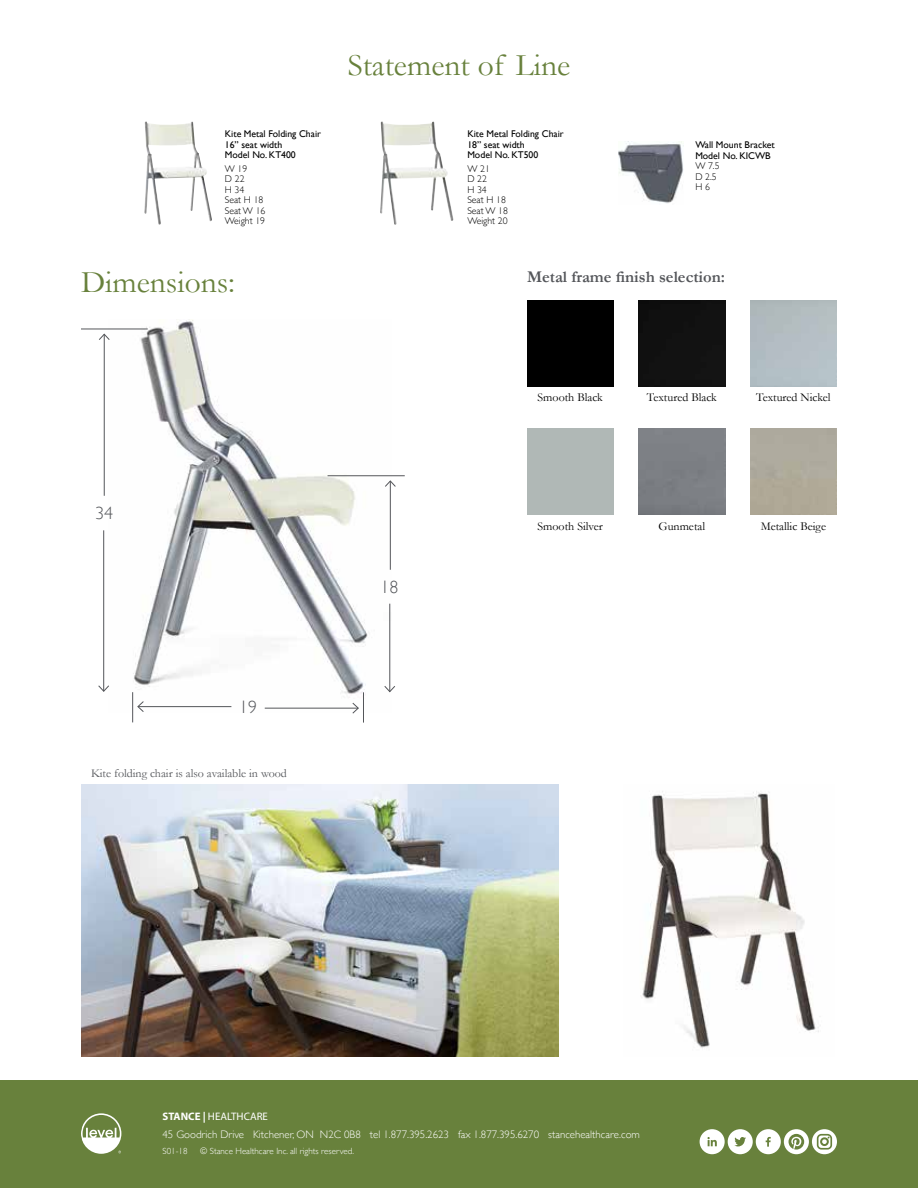
<style>
.page{position:relative;width:918px;height:1188px;background:#fff}
.page>*{position:absolute;margin:0;border:0;box-sizing:border-box;transform-origin:0 0}
.t1{font:31.5px "Garamond";color:#68813c}
.t2{font:300 18px "Gill Sans";color:#54565a}
.t3{font:700 16.5px "Garamond";color:#54565a}
.t4{font:12px "Garamond";color:#000}
.t5{font:12px "Garamond";color:#54565a}
.t6{font:300 10.8px "Gill Sans";color:#fff}
.t7{font:10.8px "Myriad Pro";color:#fff}
.t8{font:9.75px/10.5px "Gill Sans";color:#000}
.t9{font:300 9.75px/10.5px "Gill Sans";color:#000}
.t10{font:300 9px "Gill Sans";color:#fff}
.s1{font-weight:700}
</style>
<div class="page">
<img style="left:642px;top:791px;width:177px;height:257px">
<div style="left:0;top:1080px;width:918px;height:108px;background:#68813c"></div>
<svg style="left:81px;top:1113px;width:40px;height:41px"></svg>
<svg style="left:700px;top:1129px;width:137px;height:25px"></svg>
<img style="left:380px;top:121px;width:74px;height:104px">
<img style="left:618px;top:141px;width:65px;height:63px">
<img style="left:144px;top:122px;width:68px;height:103px">
<img style="left:109px;top:320px;width:283px;height:393px">
<div style="left:527px;top:300px;width:86px;height:87px;background:#000"></div>
<div style="left:639px;top:300px;width:86px;height:87px;background:#121212"></div>
<div style="left:527px;top:429px;width:86px;height:86px;background:#b0b8b6"></div>
<hr style="left:81px;top:328px;width:67px;height:1px;background:#54565a">
<hr style="left:104px;top:334px;width:1px;height:162px;background:#54565a">
<svg style="left:99px;top:333px;width:12px;height:8px"></svg>
<hr style="left:103px;top:530px;width:1px;height:161px;background:#54565a">
<svg style="left:98px;top:684px;width:12px;height:9px"></svg>
<hr style="left:132px;top:692px;width:1px;height:30px;background:#54565a">
<hr style="left:363px;top:692px;width:1px;height:31px;background:#54565a">
<hr style="left:138px;top:706px;width:93px;height:1px;background:#54565a">
<svg style="left:136px;top:700px;width:9px;height:13px"></svg>
<hr style="left:265px;top:708px;width:93px;height:1px;background:#54565a">
<svg style="left:351px;top:702px;width:9px;height:12px"></svg>
<hr style="left:328px;top:475px;width:77px;height:1px;background:#54565a">
<hr style="left:390px;top:481px;width:1px;height:89px;background:#54565a">
<svg style="left:384px;top:480px;width:12px;height:8px"></svg>
<hr style="left:389px;top:604px;width:1px;height:88px;background:#54565a">
<svg style="left:383px;top:685px;width:12px;height:8px"></svg>
<img style="left:81px;top:784px;width:477px;height:272px">
<p class="t8" style="left:225px;top:129px;width:98px">Kite Metal Folding Chair<br>16” seat width<br>Model No. KT400</p>
<p class="t9" style="left:225px;top:163px;width:42px">W 19<br>D 22<br>H 34<br>Seat H 18<br>Seat W 16<br>Weight 19</p>
<h1 class="t1" style="left:348px;top:46px;width:224px">Statement of Line</h1>
<p class="t8" style="left:467px;top:129px;width:98px">Kite Metal Folding Chair<br>18” seat width<br>Model No. KT500</p>
<p class="t9" style="left:467px;top:163px;width:42px">W 21<br>D 22<br>H 34<br>Seat H 18<br>Seat W 18<br>Weight 20</p>
<p class="t8" style="left:695px;top:140px;width:81px">Wall Mount Bracket<br>Model No. KICWB</p>
<p class="t9" style="left:695px;top:160px;width:26px">W 7.5<br>D 2.5<br>H 6</p>
<h1 class="t1" style="left:81px;top:263px;width:156px">Dimensions:</h1>
<h3 class="t3" style="left:527px;top:267px;width:200px">Metal frame finish selection:</h3>
<h2 class="t2" style="left:95px;top:499px;width:19px">34</h2>
<h2 class="t2" style="left:239px;top:693px;width:19px">19</h2>
<p class="t5" style="left:91px;top:766px;width:197px">Kite folding chair is also available in wood</p>
<h2 class="t2" style="left:381px;top:573px;width:20px">18</h2>
<p class="t4" style="left:538px;top:390px;width:67px">Smooth Black</p>
<p class="t4" style="left:647px;top:390px;width:72px">Textured Black</p>
<p class="t4" style="left:756px;top:390px;width:76px">Textured Nickel</p>
<p class="t4" style="left:537px;top:519px;width:67px">Smooth Silver</p>
<p class="t4" style="left:658px;top:519px;width:48px">Gunmetal</p>
<p class="t4" style="left:761px;top:519px;width:67px">Metallic Beige</p>
<p class="t7" style="left:163px;top:1111px;width:107px"><span class="s1">STANCE |</span> HEALTHCARE</p>
<p class="t6" style="left:163px;top:1126px;width:479px">45 Goodrich Drive Kitchener, ON N2C 0B8 tel 1.877.395.2623 fax 1.877.395.6270 stancehealthcare.com</p>
<p class="t10" style="left:163px;top:1144px;width:27px">S01-18</p>
<p class="t10" style="left:200px;top:1144px;width:155px">© Stance Healthcare Inc. all rights reserved.</p>
</div>
